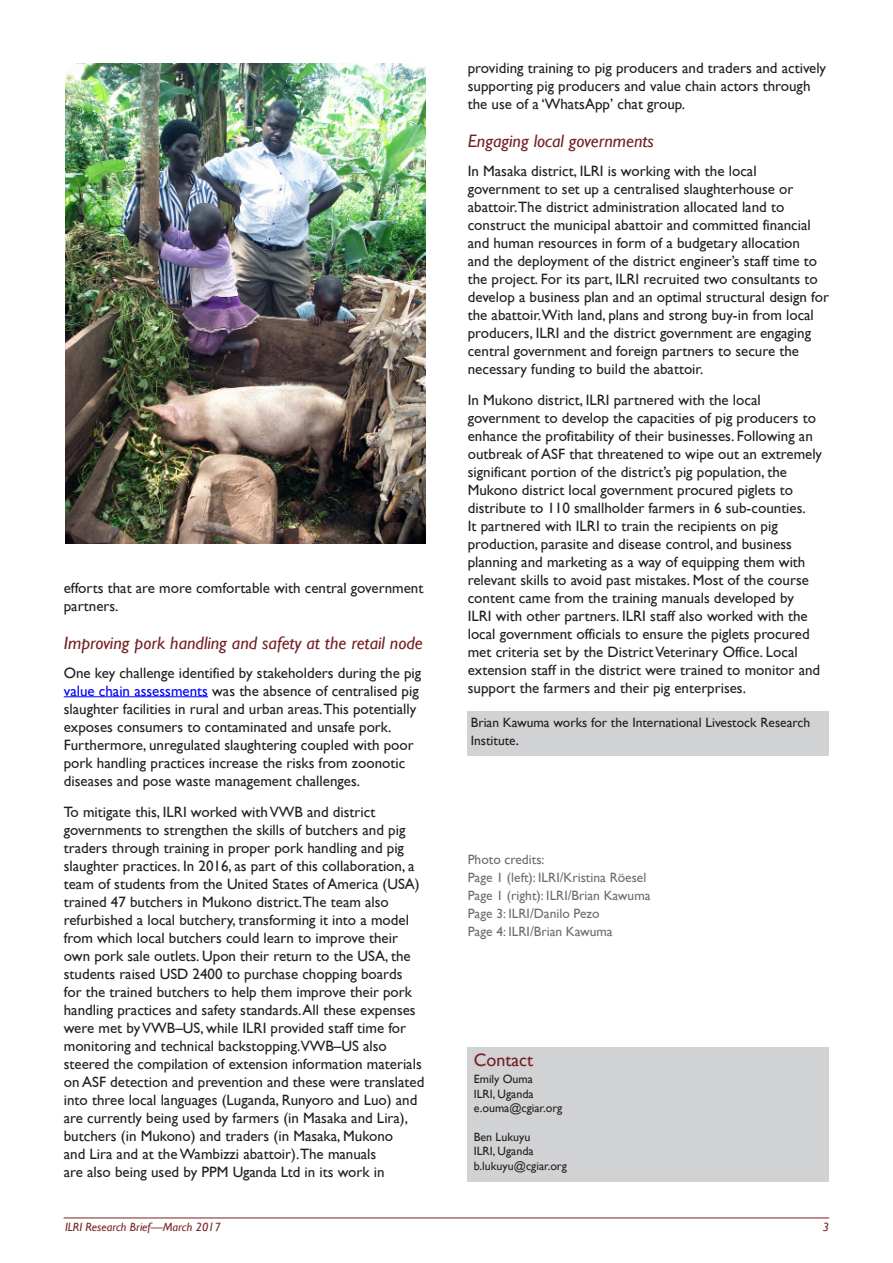
<style>
.page{position:relative;width:893px;height:1263px;background:#fff}
.page>*{position:absolute;margin:0;border:0;box-sizing:border-box;transform-origin:0 0}
.Heading_2{font:italic 18px "Gill Sans";color:#762023}
.Heading_2-2{font:18px "Gill Sans";color:#762023}
.body_text{font:15px/18px "Gill Sans";color:#231f20}
.body_text-2{font:13.5px/18px "Gill Sans";color:#6c6d70}
.body_text-3{font:13.5px/18px "Gill Sans";color:#231f20}
.address{font:12px "Gill Sans";color:#231f20}
.t1{font:italic 12px "Gill Sans";color:#762123}
.s1{color:#00f}
.s2{font-size:15px}
</style>
<div class="page">
<hr style="left:64px;top:1218px;width:765px;height:1px;background:#762123">
<hr style="left:64px;top:696px;width:144px;height:1px;background:#00f">
<div style="left:468px;top:1047px;width:361px;height:135px;background:#d1d2d4"></div>
<img style="left:65px;top:64px;width:360px;height:480px">
<div style="left:468px;top:712px;width:361px;height:44px;background:#d1d2d4"></div>
<p class="body_text" style="left:64px;top:579px;width:361px">efforts that are more comfortable with central government partners.</p>
<p class="Heading_2" style="left:64px;top:632px;width:360px">Improving pork handling and safety at the retail node</p>
<p class="body_text" style="left:64px;top:663px;width:359px">One key challenge identified by stakeholders during the pig <span class="s1">value chain assessments</span> was the absence of centralised pig slaughter facilities in rural and urban areas.This potentially exposes consumers to contaminated and unsafe pork.<br>Furthermore, unregulated slaughtering coupled with poor pork handling practices increase the risks from zoonotic diseases and pose waste management challenges.</p>
<p class="body_text" style="left:64px;top:803px;width:362px">To mitigate this, ILRI worked with VWB and district governments to strengthen the skills of butchers and pig traders through training in proper pork handling and pig slaughter practices. In 2016, as part of this collaboration, a team of students from the United States of America (USA) trained 47 butchers in Mukono district.The team also refurbished a local butchery, transforming it into a model from which local butchers could learn to improve their own pork sale outlets. Upon their return to the USA, the students raised USD 2400 to purchase chopping boards<br>for the trained butchers to help them improve their pork handling practices and safety standards. All these expenses were met by VWB–US, while ILRI provided staff time for monitoring and technical backstopping.VWB–US also steered the compilation of extension information materials on ASF detection and prevention and these were translated into three local languages (Luganda, Runyoro and Luo) and are currently being used by farmers (in Masaka and Lira), butchers (in Mukono) and traders (in Masaka, Mukono<br>and Lira and at the Wambizzi abattoir).The manuals<br>are also being used by PPM Uganda Ltd in its work in</p>
<p class="body_text" style="left:468px;top:59px;width:360px">providing training to pig producers and traders and actively supporting pig producers and value chain actors through the use of a ‘WhatsApp’ chat group.</p>
<p class="Heading_2" style="left:468px;top:131px;width:188px">Engaging local governments</p>
<p class="body_text" style="left:468px;top:162px;width:363px">In Masaka district, ILRI is working with the local government to set up a centralised slaughterhouse or abattoir.The district administration allocated land to construct the municipal abattoir and committed financial and human resources in form of a budgetary allocation<br>and the deployment of the district engineer’s staff time to the project. For its part, ILRI recruited two consultants to develop a business plan and an optimal structural design for the abattoir.With land, plans and strong buy-in from local producers, ILRI and the district government are engaging central government and foreign partners to secure the necessary funding to build the abattoir.</p>
<p class="body_text" style="left:468px;top:391px;width:356px">In Mukono district, ILRI partnered with the local government to develop the capacities of pig producers to enhance the profitability of their businesses. Following an outbreak of ASF that threatened to wipe out an extremely significant portion of the district’s pig population, the Mukono district local government procured piglets to distribute to 110 smallholder farmers in 6 sub-counties.<br>It partnered with ILRI to train the recipients on pig production, parasite and disease control, and business planning and marketing as a way of equipping them with relevant skills to avoid past mistakes. Most of the course content came from the training manuals developed by<br>ILRI with other partners. ILRI staff also worked with the local government officials to ensure the piglets procured met criteria set by the District Veterinary Office. Local extension staff in the district were trained to monitor and support the farmers and their pig enterprises.</p>
<p class="body_text-3" style="left:471px;top:713px;width:341px">Brian Kawuma works for the International Livestock Research<br>Institute<span class="s2">.</span></p>
<p class="body_text-2" style="left:468px;top:851px;width:184px">Photo credits:<br>Page 1 (left): ILRI/Kristina Röesel<br>Page 1 (right): ILRI/Brian Kawuma<br>Page 3: ILRI/Danilo Pezo<br>Page 4: ILRI/Brian Kawuma</p>
<p class="Heading_2-2" style="left:474px;top:1049px;width:61px">Contact</p>
<p class="address" style="left:474px;top:1072px;width:61px">Emily Ouma</p>
<p class="address" style="left:474px;top:1087px;width:61px">ILRI, Uganda</p>
<p class="address" style="left:474px;top:1101px;width:90px">e.ouma@cgiar.org</p>
<p class="address" style="left:474px;top:1130px;width:58px">Ben Lukuyu</p>
<p class="address" style="left:474px;top:1144px;width:61px">ILRI, Uganda</p>
<p class="address" style="left:474px;top:1159px;width:95px">b.lukuyu@cgiar.org</p>
<p class="t1" style="left:65px;top:1220px;width:157px">ILRI Research Brief—March 2017</p>
<p class="t1" style="left:823px;top:1220px;width:8px">3</p>
</div>
